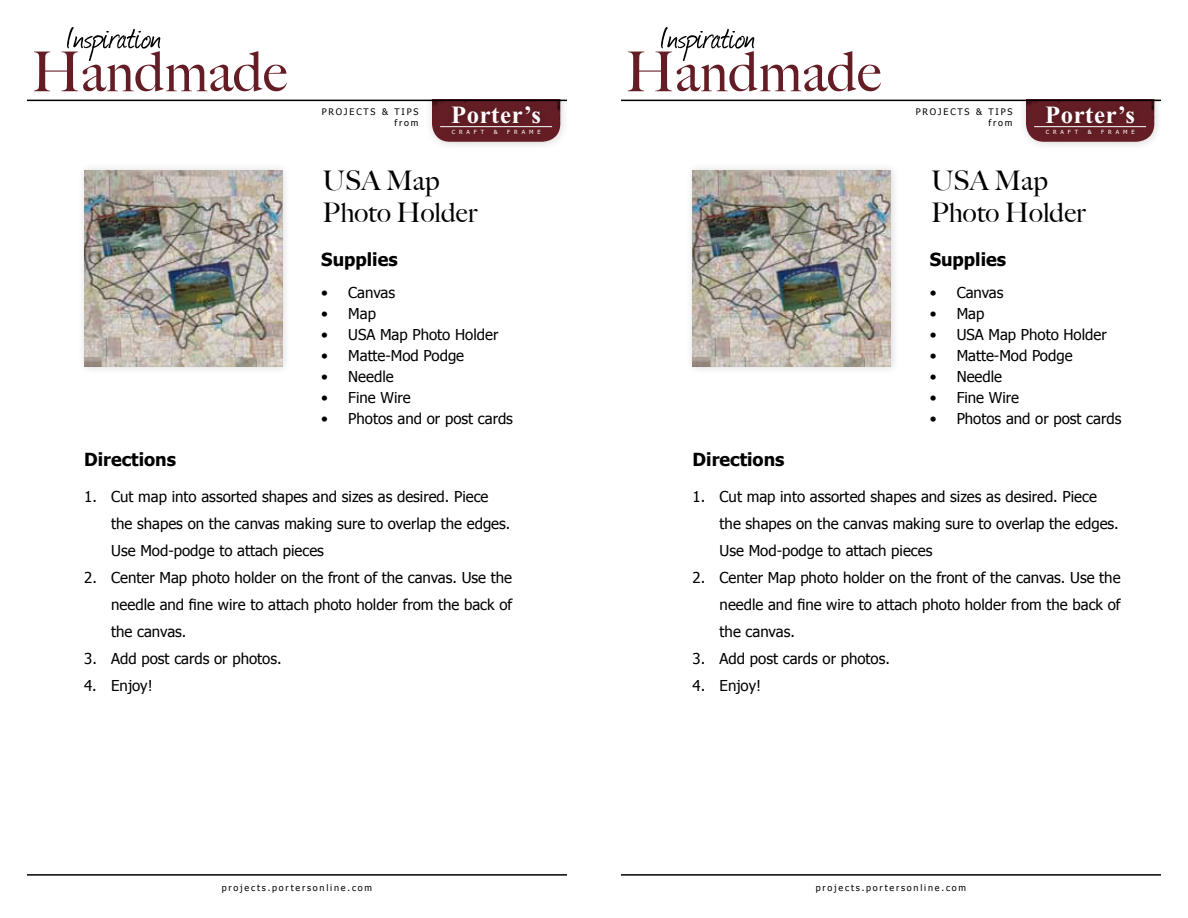
<style>
.page{position:relative;width:1188px;height:918px;background:#fff}
.page>*{position:absolute;margin:0;border:0;box-sizing:border-box;transform-origin:0 0}
.t1{font:500 27px/32.4px "Big Caslon";color:#000}
.t2{font:700 24.75px "Times New Roman";letter-spacing:.025em;color:#fff}
.t3{font:700 18px "Tahoma";color:#000}
.t4{font:15px/27px "Tahoma";color:#000}
.t5{font:9px/10.8px "Tahoma";letter-spacing:.2em;color:#000;text-align:right}
.t6{font:5.7px "Tahoma";letter-spacing:.675em;color:#fff}
</style>
<div class="page">
<svg style="left:34px;top:27px;width:253px;height:64px"></svg>
<div style="left:425px;top:100px;width:142px;height:48px;background:#f5f5f5"></div>
<img style="left:432px;top:101px;width:128px;height:34px">
<hr style="left:27px;top:874px;width:540px;height:2px;background:#000">
<hr style="left:27px;top:100px;width:540px;height:1px;background:#000">
<div style="left:435px;top:100px;width:123px;height:42px;background:#631d24"></div>
<hr style="left:440px;top:126px;width:112px;height:1px;background:#fff">
<div style="left:77px;top:163px;width:215px;height:212px;background:#f8f8f8"></div>
<img style="left:84px;top:170px;width:199px;height:196px">
<div style="left:685px;top:163px;width:215px;height:212px;background:#000;opacity:.15"></div>
<img style="left:693px;top:170px;width:198px;height:196px">
<svg style="left:628px;top:27px;width:253px;height:64px"></svg>
<div style="left:1019px;top:100px;width:142px;height:48px;background:#f5f5f5"></div>
<img style="left:1026px;top:101px;width:128px;height:34px">
<hr style="left:621px;top:874px;width:540px;height:2px;background:#000">
<hr style="left:621px;top:100px;width:540px;height:1px;background:#000">
<div style="left:1029px;top:100px;width:123px;height:42px;background:#631d24"></div>
<hr style="left:1034px;top:126px;width:112px;height:1px;background:#fff">
<p class="t5" style="left:322px;top:106px;width:98px">PROJECTS &amp; TIPS from</p>
<h2 class="t2" style="left:451px;top:99px;width:92px">Porter’s</h2>
<p class="t6" style="left:452px;top:128px;width:34px">CRAFT</p>
<p class="t6" style="left:494px;top:128px;width:5px">&amp;</p>
<p class="t6" style="left:507px;top:128px;width:35px">FRAME</p>
<p class="t5" style="left:916px;top:106px;width:98px">PROJECTS &amp; TIPS from</p>
<h2 class="t2" style="left:1045px;top:99px;width:92px">Porter’s</h2>
<p class="t6" style="left:1046px;top:128px;width:34px">CRAFT</p>
<p class="t6" style="left:1088px;top:128px;width:5px">&amp;</p>
<p class="t6" style="left:1101px;top:128px;width:35px">FRAME</p>
<h1 class="t1" style="left:323px;top:164px;width:156px">USA Map<br>Photo Holder</h1>
<p class="t3" style="left:321px;top:248px;width:78px">Supplies</p>
<p class="t4" style="left:321px;top:278px;width:75px">• Canvas</p>
<p class="t4" style="left:321px;top:299px;width:56px">• Map</p>
<p class="t4" style="left:321px;top:320px;width:179px">• USA Map Photo Holder</p>
<p class="t4" style="left:321px;top:341px;width:144px">• Matte-Mod Podge</p>
<p class="t4" style="left:321px;top:362px;width:74px">• Needle</p>
<p class="t4" style="left:321px;top:383px;width:91px">• Fine Wire</p>
<p class="t4" style="left:321px;top:404px;width:193px">• Photos and or post cards</p>
<h1 class="t1" style="left:931px;top:164px;width:156px">USA Map<br>Photo Holder</h1>
<p class="t3" style="left:930px;top:248px;width:78px">Supplies</p>
<p class="t4" style="left:930px;top:278px;width:75px">• Canvas</p>
<p class="t4" style="left:930px;top:299px;width:56px">• Map</p>
<p class="t4" style="left:930px;top:320px;width:179px">• USA Map Photo Holder</p>
<p class="t4" style="left:930px;top:341px;width:144px">• Matte-Mod Podge</p>
<p class="t4" style="left:930px;top:362px;width:74px">• Needle</p>
<p class="t4" style="left:930px;top:383px;width:91px">• Fine Wire</p>
<p class="t4" style="left:930px;top:404px;width:193px">• Photos and or post cards</p>
<p class="t3" style="left:84px;top:448px;width:93px">Directions</p>
<p class="t4" style="left:111px;top:483px;width:401px;text-indent:-27px">1. Cut map into assorted shapes and sizes as desired. Piece the shapes on the canvas making sure to overlap the edges.<br>Use Mod-podge to attach pieces</p>
<p class="t4" style="left:111px;top:564px;width:403px;text-align:justify;text-indent:-27px">2. Center Map photo holder on the front of the canvas. Use the needle and fine wire to attach photo holder from the back of the canvas.</p>
<p class="t4" style="left:84px;top:645px;width:199px">3. Add post cards or photos.</p>
<p class="t4" style="left:84px;top:672px;width:70px">4. Enjoy!</p>
<p class="t3" style="left:693px;top:448px;width:93px">Directions</p>
<p class="t4" style="left:720px;top:483px;width:401px;text-indent:-27px">1. Cut map into assorted shapes and sizes as desired. Piece the shapes on the canvas making sure to overlap the edges.<br>Use Mod-podge to attach pieces</p>
<p class="t4" style="left:720px;top:564px;width:403px;text-align:justify;text-indent:-27px">2. Center Map photo holder on the front of the canvas. Use the needle and fine wire to attach photo holder from the back of the canvas.</p>
<p class="t4" style="left:693px;top:645px;width:199px">3. Add post cards or photos.</p>
<p class="t4" style="left:693px;top:672px;width:70px">4. Enjoy!</p>
<p class="t5" style="left:222px;top:882px;width:152px">projects.portersonline.com</p>
<p class="t5" style="left:816px;top:882px;width:152px">projects.portersonline.com</p>
</div>
